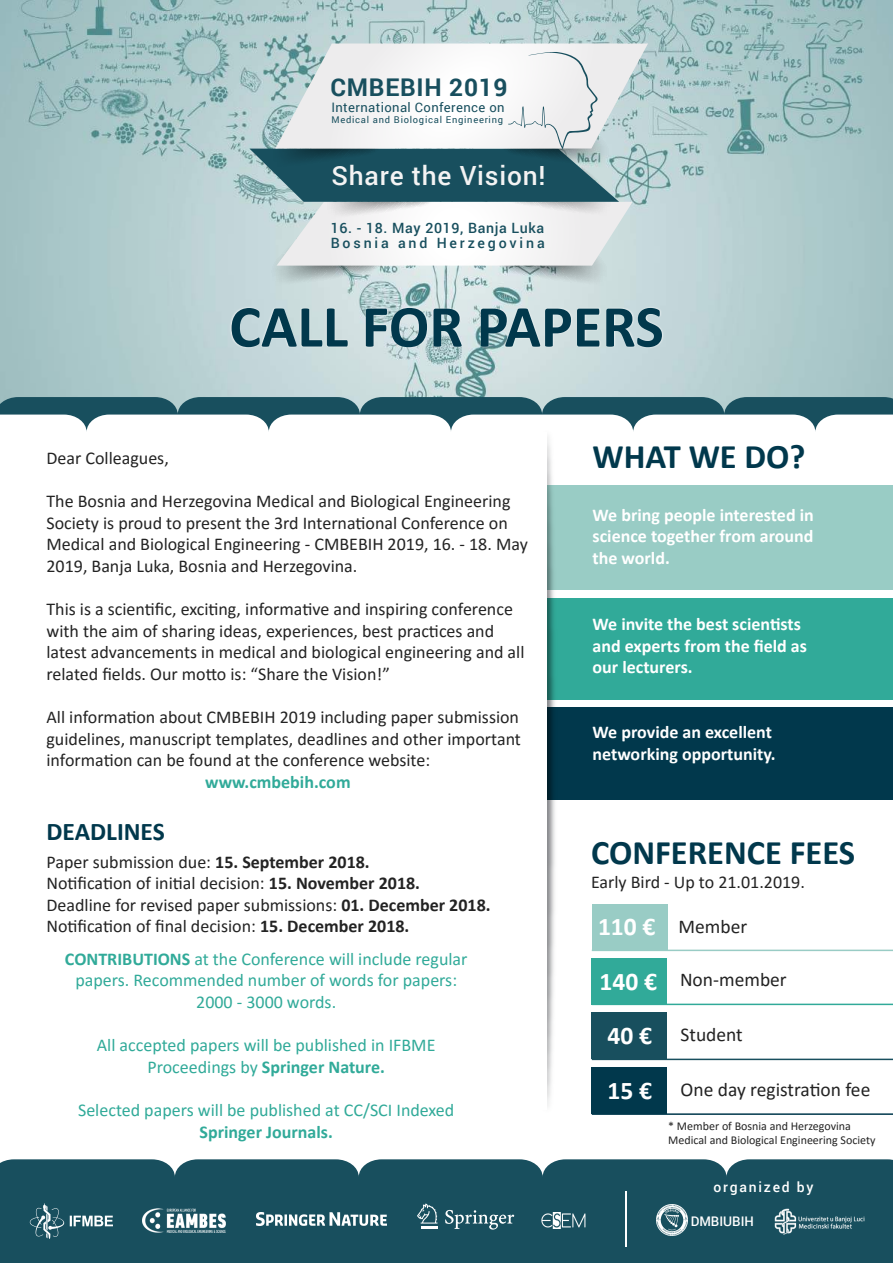
<style>
.page{position:relative;width:893px;height:1263px;background:#fff}
.page>*{position:absolute;margin:0;border:0;box-sizing:border-box;transform-origin:0 0}
.t1{font:700 60px "Calibri";color:#01384c}
.t2{font:700 34.5px "Calibri";color:#01384c}
.t3{font:500 26.4px "Roboto";letter-spacing:.03em;color:#f3f3f3}
.t4{font:700 25.5px/54.4px "Calibri";color:#fff;text-align:center}
.t5{font:700 25.5px "Calibri";color:#01384c}
.t6{font:700 24.45px "Roboto";letter-spacing:.03em;color:#184f5e}
.t7{font:19.5px "Calibri";color:#232323}
.t8{font:18px/21.6px "Calibri";color:#232323}
.t9{font:18px/21.6px "Calibri";color:#31aa99;text-align:center}
.t10{font:700 18px/21.6px "Calibri";color:#fff}
.t11{font:700 18px "Calibri";color:#31aa99}
.t12{font:500 14.25px/15.1px "Roboto";letter-spacing:.195em;color:#184f5e}
.t13{font:500 13.95px "Roboto";letter-spacing:.13em;color:#fff}
.t14{font:500 13.2px "Roboto";color:#fff}
.t15{font:13.05px "Roboto";letter-spacing:.03em;color:#184f5e}
.t16{font:12px/14.4px "Calibri";color:#232323}
.t17{font:9.3px "Roboto";letter-spacing:.08em;color:#184f5e}
.s1{font-weight:700}
.s2{font-weight:700;font-size:25.5px;color:#fff}
</style>
<div class="page">
<img style="left:0;top:0;width:893px;height:397px">
<svg style="left:0;top:397px;width:893px;height:18px;background:#235765"></svg>
<svg style="left:69px;top:415px;width:824px;height:175px"></svg>
<div style="left:0;top:1159px;width:893px;height:104px;background:#184f5e"></div>
<svg style="left:249px;top:44px;width:399px;height:249px"></svg>
<img style="left:539px;top:1212px;width:49px;height:16px">
<img style="left:143px;top:1208px;width:82px;height:24px">
<img style="left:256px;top:1212px;width:130px;height:14px">
<img style="left:774px;top:1208px;width:94px;height:27px">
<img style="left:657px;top:1205px;width:31px;height:31px">
<hr style="left:625px;top:1191px;width:2px;height:56px;background:#fff">
<svg style="left:417px;top:1204px;width:20px;height:25px"></svg>
<svg style="left:445px;top:1210px;width:69px;height:19px"></svg>
<img style="left:25px;top:1201px;width:92px;height:40px">
<div style="left:515px;top:485px;width:378px;height:104px;background:#99ccc5"></div>
<div style="left:515px;top:598px;width:378px;height:101px;background:#31aa99"></div>
<div style="left:515px;top:707px;width:378px;height:93px;background:#01384c"></div>
<img style="left:488px;top:381px;width:117px;height:782px">
<div style="left:0;top:432px;width:547px;height:678px;background:#fff"></div>
<div style="left:592px;top:904px;width:75px;height:46px;background:#99ccc5"></div>
<div style="left:592px;top:958px;width:75px;height:46px;background:#31aa99"></div>
<div style="left:592px;top:1012px;width:75px;height:47px;background:#184f5e"></div>
<hr style="left:592px;top:950px;width:301px;height:1px;background:#99ccc5">
<hr style="left:592px;top:1004px;width:301px;height:1px;background:#31aa99">
<hr style="left:592px;top:1059px;width:301px;height:1px;background:#184f5e">
<div style="left:592px;top:1067px;width:75px;height:47px;background:#01384c"></div>
<hr style="left:592px;top:1113px;width:301px;height:2px;background:#01384c">
<img style="left:227px;top:295px;width:439px;height:73px">
<h3 class="t6" style="left:331px;top:70px;width:178px">CMBEBIH 2019</h3>
<p class="t15" style="left:331px;top:98px;width:175px">International Conference on</p>
<p class="t17" style="left:331px;top:113px;width:173px">Medical and Biological Engineering</p>
<h3 class="t3" style="left:331px;top:157px;width:216px">Share the Vision!</h3>
<p class="t12" style="left:331px;top:220px;width:216px">16. - 18. May 2019, Banja Luka<br>Bosnia and Herzegovina</p>
<h1 class="t1" style="left:229px;top:288px;width:436px">CALL FOR PAPERS</h1>
<p class="t8" style="left:46px;top:446px;width:124px">Dear Colleagues,</p>
<p class="t8" style="left:46px;top:490px;width:483px">The Bosnia and Herzegovina Medical and Biological Engineering Society is proud to present the 3rd International Conference on Medical and Biological Engineering - CMBEBIH 2019, 16. - 18. May 2019, Banja Luka, Bosnia and Herzegovina.</p>
<p class="t8" style="left:46px;top:598px;width:479px">This is a scientific, exciting, informative and inspiring conference with the aim of sharing ideas, experiences, best practices and latest advancements in medical and biological engineering and all related fields. Our motto is: “Share the Vision!”</p>
<p class="t8" style="left:46px;top:706px;width:476px;text-align:justify">All information about CMBEBIH 2019 including paper submission guidelines, manuscript templates, deadlines and other important information can be found at the conference website:</p>
<p class="t11" style="left:205px;top:770px;width:147px">www.cmbebih.com</p>
<h3 class="t5" style="left:46px;top:815px;width:120px">DEADLINES</h3>
<p class="t8" style="left:46px;top:850px;width:446px">Paper submission due: <span class="s1">15. September 2018.<br></span>Notification of initial decision: <span class="s1">15. November 2018.<br></span>Deadline for revised paper submissions: <span class="s1">01. December 2018.<br></span>Notification of final decision: <span class="s1">15. December 2018.</span></p>
<p class="t9" style="left:65px;top:947px;width:404px"><span class="s1">CONTRIBUTIONS</span> at the Conference will include regular papers. Recommended number of words for papers:<br>2000 - 3000 words.</p>
<p class="t9" style="left:97px;top:1034px;width:340px">All accepted papers will be published in IFBME<br>Proceedings by <span class="s1">Springer Nature.</span></p>
<p class="t9" style="left:78px;top:1099px;width:378px">Selected papers will be published at CC/SCI Indexed</p>
<p class="t11" style="left:200px;top:1120px;width:135px">Springer Journals.</p>
<h2 class="t2" style="left:592px;top:435px;width:215px">WHAT WE DO?</h2>
<p class="t10" style="left:592px;top:504px;width:223px;text-align:justify">We bring people interested in science together from around the world.</p>
<p class="t10" style="left:592px;top:613px;width:216px">We invite the best scientists and experts from the field as our lecturers.</p>
<p class="t10" style="left:592px;top:721px;width:185px">We provide an excellent networking opportunity.</p>
<h2 class="t2" style="left:591px;top:831px;width:266px">CONFERENCE FEES</h2>
<p class="t8" style="left:591px;top:871px;width:215px">Early Bird - Up to 21.01.2019.</p>
<h3 class="t4" style="left:598px;top:899px;width:60px">110 €<br>140 €<br>40 €</h3>
<p class="t7" style="left:678px;top:912px;width:70px">Member</p>
<p class="t7" style="left:680px;top:965px;width:108px">Non-member</p>
<p class="t7" style="left:681px;top:1021px;width:64px">Student</p>
<p class="t7" style="left:608px;top:1076px;width:264px"><span class="s2">15 €</span> One day registration fee</p>
<p class="t16" style="left:668px;top:1118px;width:209px">* Member of Bosnia and Herzegovina<br>Medical and Biological Engineering Society</p>
<p class="t13" style="left:713px;top:1177px;width:102px">organized by</p>
<p class="t14" style="left:691px;top:1212px;width:65px">DMBIUBIH</p>
</div>
